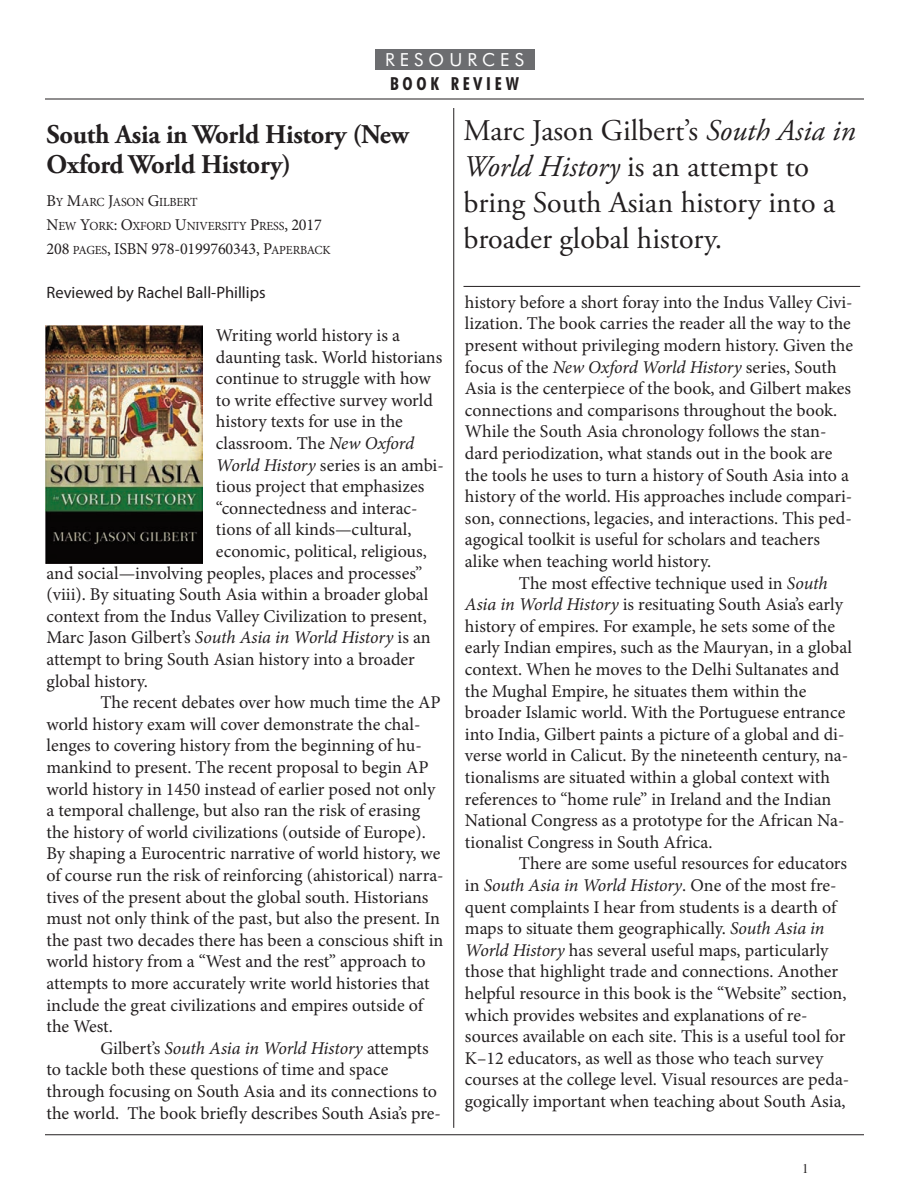
<style>
.page{position:relative;width:918px;height:1188px;background:#fff}
.page>*{position:absolute;margin:0;border:0;box-sizing:border-box;transform-origin:0 0}
.t1{font:30px/36px "Adobe Garamond Pro";color:#231f20}
.t2{font:700 27px/30px "Adobe Garamond Pro";letter-spacing:-.01em;color:#231f20}
.t3{font:18px/21.6px "Minion Pro";color:#231f20}
.t4{font:italic 18px "Minion Pro";letter-spacing:-.01em;color:#231f20}
.t5{font:700 condensed 18px "Futura BT";letter-spacing:.21em;color:#231f20}
.t6{font:18px "Futura BT";letter-spacing:.285em;color:#fff}
.t7{font:16.5px "Minion Pro";letter-spacing:-.01em;color:#231f20}
.t8{font:16.5px "Myriad Pro";color:#231f20}
.t9{font:13.5px "EAA Times";color:#231f20;scale:.95 1}
.t10{font:12.3px/24px "Minion Pro";letter-spacing:-.015em;color:#231f20}
.s1{font-style:italic}
.s2{font-size:16.5px}
.s3{font-size:12.3px}
.s4{font-style:normal}
</style>
<div class="page">
<hr style="left:453px;top:108px;width:1px;height:1020px;background:#231f20">
<hr style="left:45px;top:1134px;width:819px;height:1px;background:#231f20">
<div style="left:375px;top:50px;width:159px;height:20px;background:#6c6d70"></div>
<hr style="left:45px;top:99px;width:819px;height:1px;background:#231f20">
<hr style="left:464px;top:286px;width:396px;height:1px;background:#231f20">
<img style="left:45px;top:325px;width:158px;height:238px">
<p class="t6" style="left:385px;top:53px;width:140px">RESOURCES</p>
<p class="t5" style="left:390px;top:77px;width:130px">BOOK REVIEW</p>
<h1 class="t1" style="left:464px;top:115px;width:394px">Marc Jason Gilbert’s <span class="s1">South Asia in<br>World History</span> is an attempt to bring South Asian history into a broader global history.</h1>
<h2 class="t2" style="left:47px;top:121px;width:364px">South Asia in World History (New<br>Oxford World History)</h2>
<p class="t10" style="left:47px;top:191px;width:277px"><span class="s2">B</span>Y <span class="s2">M</span>ARC <span class="s2">J</span>ASON <span class="s2">G</span>ILBERT<br><span class="s2">N</span>EW <span class="s2">Y</span>ORK<span class="s2">: O</span>XFORD <span class="s2">U</span>NIVERSITY <span class="s2">P</span>RESS<span class="s2">, 2017</span></p>
<p class="t7" style="left:46px;top:242px;width:286px">208 <span class="s3">PAGES</span>, ISBN 978-0199760343, P<span class="s3">APERBACK</span></p>
<p class="t8" style="left:46px;top:286px;width:221px">Reviewed by Rachel Ball-Phillips</p>
<p class="t3" style="left:216px;top:326px;width:185px">Writing world history is a</p>
<p class="t3" style="left:216px;top:348px;width:228px">daunting task. World historians</p>
<p class="t3" style="left:216px;top:369px;width:216px">continue to struggle with how</p>
<p class="t3" style="left:216px;top:391px;width:218px">to write effective survey world</p>
<p class="t3" style="left:216px;top:412px;width:188px">history texts for use in the</p>
<p class="t3" style="left:216px;top:434px;width:200px">classroom. The <span class="s1">New Oxford</span></p>
<p class="t3" style="left:216px;top:456px;width:229px"><span class="s1">World History</span> series is an ambi-</p>
<p class="t3" style="left:216px;top:477px;width:210px">tious project that emphasizes</p>
<p class="t3" style="left:216px;top:499px;width:203px">“connectedness and interac-</p>
<p class="t3" style="left:216px;top:520px;width:197px">tions of all kinds—cultural,</p>
<p class="t3" style="left:216px;top:542px;width:212px">economic, political, religious,</p>
<p class="t3" style="left:46px;top:564px;width:377px">and social—involving peoples, places and processes”</p>
<p class="t3" style="left:46px;top:585px;width:384px">(viii). By situating South Asia within a broader global</p>
<p class="t3" style="left:46px;top:607px;width:382px">context from the Indus Valley Civilization to present,</p>
<p class="t4" style="left:46px;top:631px;width:386px"><span class="s4">Marc Jason Gilbert’s</span> South Asia in World History <span class="s4">is an</span></p>
<p class="t3" style="left:46px;top:650px;width:370px">attempt to bring South Asian history into a broader</p>
<p class="t3" style="left:46px;top:672px;width:103px">global history.</p>
<p class="t3" style="left:100px;top:693px;width:342px">The recent debates over how much time the AP</p>
<p class="t3" style="left:46px;top:715px;width:375px">world history exam will cover demonstrate the chal-</p>
<p class="t3" style="left:46px;top:736px;width:377px">lenges to covering history from the beginning of hu-</p>
<p class="t3" style="left:46px;top:758px;width:384px">mankind to present. The recent proposal to begin AP</p>
<p class="t3" style="left:46px;top:780px;width:390px">world history in 1450 instead of earlier posed not only</p>
<p class="t3" style="left:46px;top:801px;width:375px">a temporal challenge, but also ran the risk of erasing</p>
<p class="t3" style="left:46px;top:823px;width:381px">the history of world civilizations (outside of Europe).</p>
<p class="t3" style="left:46px;top:844px;width:395px">By shaping a Eurocentric narrative of world history, we</p>
<p class="t3" style="left:46px;top:866px;width:399px">of course run the risk of reinforcing (ahistorical) narra-</p>
<p class="t3" style="left:46px;top:888px;width:384px">tives of the present about the global south. Historians</p>
<p class="t3" style="left:46px;top:909px;width:395px">must not only think of the past, but also the present. In</p>
<p class="t3" style="left:46px;top:931px;width:398px">the past two decades there has been a conscious shift in</p>
<p class="t3" style="left:46px;top:952px;width:381px">world history from a “West and the rest” approach to</p>
<p class="t3" style="left:46px;top:974px;width:385px">attempts to more accurately write world histories that</p>
<p class="t3" style="left:46px;top:996px;width:378px">include the great civilizations and empires outside of</p>
<p class="t3" style="left:46px;top:1017px;width:68px">the West.</p>
<p class="t4" style="left:100px;top:1041px;width:330px"><span class="s4">Gilbert’s</span> South Asia in World History <span class="s4">attempts</span></p>
<p class="t3" style="left:46px;top:1060px;width:343px">to tackle both these questions of time and space</p>
<p class="t3" style="left:46px;top:1082px;width:392px">through focusing on South Asia and its connections to</p>
<p class="t3" style="left:46px;top:1104px;width:396px">the world. The book briefly describes South Asia’s pre-</p>
<p class="t3" style="left:465px;top:293px;width:390px">history before a short foray into the Indus Valley Civi&shy;lization. The book carries the reader all the way to the present without privileging modern history. Given the focus of the <span class="s1">New Oxford World History</span> series, South Asia is the centerpiece of the book, and Gilbert makes connections and comparisons throughout the book.<br>While the South Asia chronology follows the stan&shy;dard periodization, what stands out in the book are the tools he uses to turn a history of South Asia into a history of the world. His approaches include compari&shy;son, connections, legacies, and interactions. This ped&shy;agogical toolkit is useful for scholars and teachers alike when teaching world history.</p>
<p class="t3" style="left:465px;top:574px;width:389px;text-indent:54px">The most effective technique used in <span class="s1">South Asia in World History</span> is resituating South Asia’s early history of empires. For example, he sets some of the early Indian empires, such as the Mauryan, in a global context. When he moves to the Delhi Sultanates and the Mughal Empire, he situates them within the broader Islamic world. With the Portuguese entrance into India, Gilbert paints a picture of a global and di&shy;verse world in Calicut. By the nineteenth century, na&shy;tionalisms are situated within a global context with references to “home rule” in Ireland and the Indian National Congress as a prototype for the African Na&shy;tionalist Congress in South Africa.</p>
<p class="t3" style="left:465px;top:854px;width:386px;text-indent:54px">There are some useful resources for educators in <span class="s1">South Asia in World History</span>. One of the most fre&shy;quent complaints I hear from students is a dearth of maps to situate them geographically. <span class="s1">South Asia in World History</span> has several useful maps, particularly those that highlight trade and connections. Another helpful resource in this book is the “Website” section, which provides websites and explanations of re&shy;sources available on each site. This is a useful tool for K–12 educators, as well as those who teach survey courses at the college level. Visual resources are peda&shy;gogically important when teaching about South Asia,</p>
<p class="t9" style="left:802px;top:1164px;width:8px">1</p>
</div>
